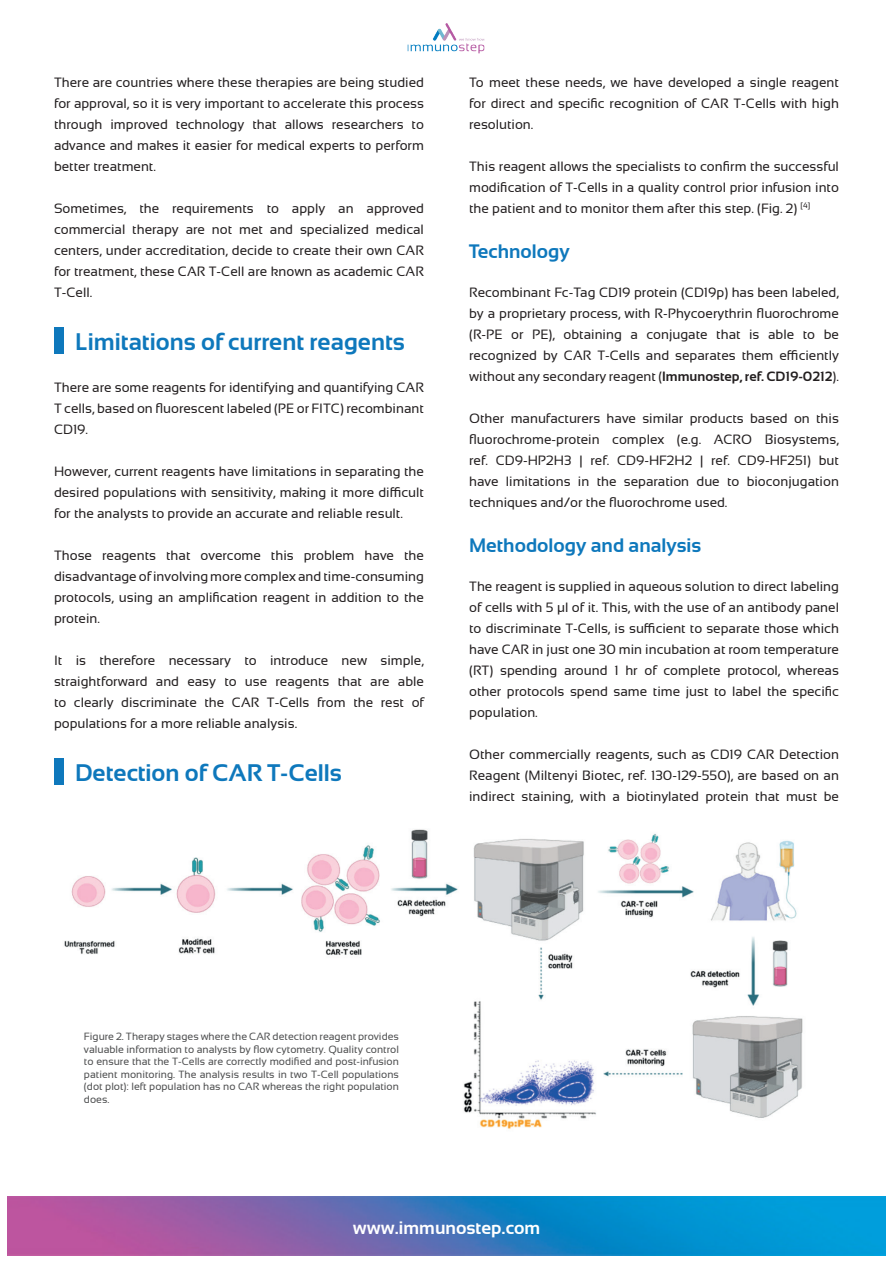
<style>
.page{position:relative;width:893px;height:1263px;background:#fff}
.page>*{position:absolute;margin:0;border:0;box-sizing:border-box;transform-origin:0 0}
.t1{font:700 24px "Sansation";color:#0e78bc}
.t2{font:700 19.5px "Sansation";color:#0e78bc}
.t3{font:700 18px "Sansation";color:#fff}
.t4{font:13.5px/21px "Sansation";color:#231f20;text-align:justify}
.t5{font:10.5px/12.6px "Sansation";color:#4e4f50;text-align:justify}
.s1{font-weight:700}
</style>
<div class="page">
<img style="left:64px;top:829px;width:739px;height:300px">
<img style="left:8px;top:1197px;width:877px;height:58px">
<img style="left:407px;top:23px;width:78px;height:31px">
<div style="left:54px;top:327px;width:10px;height:27px;background:#0e78bc"></div>
<div style="left:54px;top:758px;width:10px;height:27px;background:#0e78bc"></div>
<p class="t4" style="left:54px;top:72px;width:371px">There are countries where these therapies are being studied for approval, so it is very important to accelerate this process through improved technology that allows researchers to advance and makes it easier for medical experts to perform better treatment.</p>
<p class="t4" style="left:54px;top:198px;width:371px">Sometimes, the requirements to apply an approved commercial therapy are not met and specialized medical centers, under accreditation, decide to create their own CAR for treatment, these CAR T-Cell are known as academic CAR T-Cell.</p>
<h1 class="t1" style="left:75px;top:329px;width:331px">Limitations of current reagents</h1>
<p class="t4" style="left:54px;top:377px;width:371px">There are some reagents for identifying and quantifying CAR T cells, based on fluorescent labeled (PE or FITC) recombinant CD19.</p>
<p class="t4" style="left:54px;top:461px;width:371px">However, current reagents have limitations in separating the desired populations with sensitivity, making it more difficult for the analysts to provide an accurate and reliable result.</p>
<p class="t4" style="left:54px;top:545px;width:371px">Those reagents that overcome this problem have the disadvantage of involving more complex and time-consuming protocols, using an amplification reagent in addition to the protein.</p>
<p class="t4" style="left:54px;top:650px;width:371px">It is therefore necessary to introduce new simple, straightforward and easy to use reagents that are able to clearly discriminate the CAR T-Cells from the rest of populations for a more reliable analysis.</p>
<h1 class="t1" style="left:75px;top:759px;width:268px">Detection of CAR T-Cells</h1>
<p class="t4" style="left:469px;top:72px;width:371px">To meet these needs, we have developed a single reagent for direct and specific recognition of CAR T-Cells with high resolution.</p>
<p class="t4" style="left:469px;top:156px;width:371px">This reagent allows the specialists to confirm the successful modification of T-Cells in a quality control prior infusion into the patient and to monitor them after this step. (Fig. 2) <sup>[4]</sup></p>
<h2 class="t2" style="left:469px;top:240px;width:102px">Technology</h2>
<p class="t4" style="left:469px;top:282px;width:371px">Recombinant Fc-Tag CD19 protein (CD19p) has been labeled, by a proprietary process, with R-Phycoerythrin fluorochrome (R-PE or PE), obtaining a conjugate that is able to be recognized by CAR T-Cells and separates them efficiently without any secondary reagent (<span class="s1">Immunostep, ref. CD19-0212</span>).</p>
<p class="t4" style="left:469px;top:408px;width:371px">Other manufacturers have similar products based on this fluorochrome-protein complex (e.g. ACRO Biosystems, ref. CD9-HP2H3 | ref. CD9-HF2H2 | ref. CD9-HF251) but have limitations in the separation due to bioconjugation techniques and/or the fluorochrome used.</p>
<h2 class="t2" style="left:469px;top:535px;width:234px">Methodology and analysis</h2>
<p class="t4" style="left:469px;top:576px;width:371px">The reagent is supplied in aqueous solution to direct labeling of cells with 5 μl of it. This, with the use of an antibody panel to discriminate T-Cells, is sufficient to separate those which have CAR in just one 30 min incubation at room temperature (RT) spending around 1 hr of complete protocol, whereas other protocols spend same time just to label the specific population.</p>
<p class="t4" style="left:469px;top:744px;width:371px">Other commercially reagents, such as CD19 CAR Detection Reagent (Miltenyi Biotec, ref. 130-129-550), are based on an indirect staining, with a biotinylated protein that must be</p>
<p class="t5" style="left:84px;top:1030px;width:316px">Figure 2. Therapy stages where the CAR detection reagent provides valuable information to analysts by flow cytometry. Quality control to ensure that the T-Cells are correctly modified and post-infusion patient monitoring. The analysis results in two T-Cell populations (dot plot): left population has no CAR whereas the right population does.</p>
<h3 class="t3" style="left:353px;top:1218px;width:189px">www.immunostep.com</h3>
</div>
